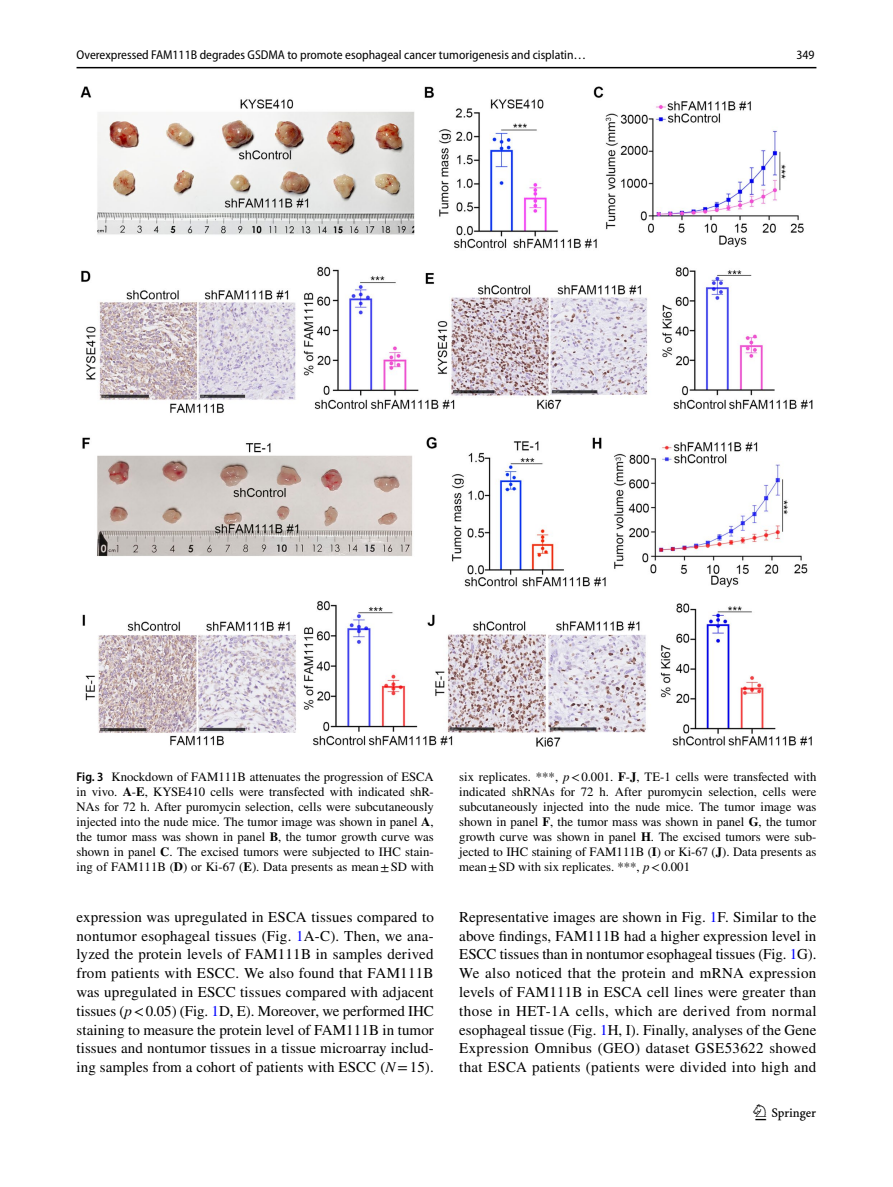
<style>
.page{position:relative;width:893px;height:1187px;background:#fff}
.page>*{position:absolute;margin:0;border:0;box-sizing:border-box;transform-origin:0 0}
.t1{font:22.5px "Springnew Regular 3";color:#000}
.t2{font:15px/18.8px "STIX";letter-spacing:.005em;color:#000;text-align:justify}
.t3{font:12.75px/15px "STIX";color:#000;text-align:justify}
.t4{font:12.75px "Myriad Pro Semi Cn 3";color:#000}
.t5{font:semi-condensed 12.75px "Myriad Pro";color:#000}
.s1{font-family:"Myriad Pro";font-weight:600;font-stretch:semi-condensed}
.s2{font-weight:700}
.s3{font-style:italic}
.s4{color:#00f}
</style>
<div class="page">
<hr style="left:77px;top:67px;width:739px;height:1px;background:#000">
<img style="left:80px;top:87px;width:732px;height:659px">
<p class="t4" style="left:77px;top:48px;width:511px">Overexpressed FAM111B degrades GSDMA to promote esophageal cancer tumorigenesis and cisplatin…</p>
<p class="t5" style="left:796px;top:48px;width:20px">349</p>
<p class="t3" style="left:77px;top:770px;width:359px"><span class="s1">Fig. 3</span> Knockdown of FAM111B attenuates the progression of ESCA in vivo. <span class="s2">A</span>-<span class="s2">E</span>, KYSE410 cells were transfected with indicated shR-NAs for 72 h. After puromycin selection, cells were subcutaneously injected into the nude mice. The tumor image was shown in panel <span class="s2">A</span>, the tumor mass was shown in panel <span class="s2">B</span>, the tumor growth curve was shown in panel <span class="s2">C</span>. The excised tumors were subjected to IHC stain&shy;ing of FAM111B (<span class="s2">D</span>) or Ki-67 (<span class="s2">E</span>). Data presents as mean±SD with</p>
<p class="t3" style="left:459px;top:770px;width:359px">six replicates. ***, <span class="s3">p</span>&lt;0.001. <span class="s2">F</span>-<span class="s2">J</span>, TE-1 cells were transfected with indicated shRNAs for 72 h. After puromycin selection, cells were subcutaneously injected into the nude mice. The tumor image was shown in panel <span class="s2">F</span>, the tumor mass was shown in panel <span class="s2">G</span>, the tumor growth curve was shown in panel <span class="s2">H</span>. The excised tumors were sub&shy;jected to IHC staining of FAM111B (<span class="s2">I</span>) or Ki-67 (<span class="s2">J</span>). Data presents as mean±SD with six replicates. ***, <span class="s3">p</span>&lt;0.001</p>
<p class="t2" style="left:77px;top:908px;width:359px">expression was upregulated in ESCA tissues compared to nontumor esophageal tissues (Fig. <span class="s4">1</span>A-C). Then, we ana&shy;lyzed the protein levels of FAM111B in samples derived from patients with ESCC. We also found that FAM111B was upregulated in ESCC tissues compared with adjacent tissues (<span class="s3">p</span>&lt;0.05) (Fig. <span class="s4">1</span>D, E). Moreover, we performed IHC staining to measure the protein level of FAM111B in tumor tissues and nontumor tissues in a tissue microarray includ&shy;ing samples from a cohort of patients with ESCC (<span class="s3">N</span>=15).</p>
<p class="t2" style="left:459px;top:908px;width:359px">Representative images are shown in Fig. <span class="s4">1</span>F. Similar to the above findings, FAM111B had a higher expression level in ESCC tissues than in nontumor esophageal tissues (Fig. <span class="s4">1</span>G).<br>We also noticed that the protein and mRNA expression levels of FAM111B in ESCA cell lines were greater than those in HET-1A cells, which are derived from normal esophageal tissue (Fig. <span class="s4">1</span>H, I). Finally, analyses of the Gene Expression Omnibus (GEO) dataset GSE53622 showed that ESCA patients (patients were divided into high and</p>
<h1 class="t1" style="left:755px;top:1104px;width:62px">1 3</h1>
</div>
